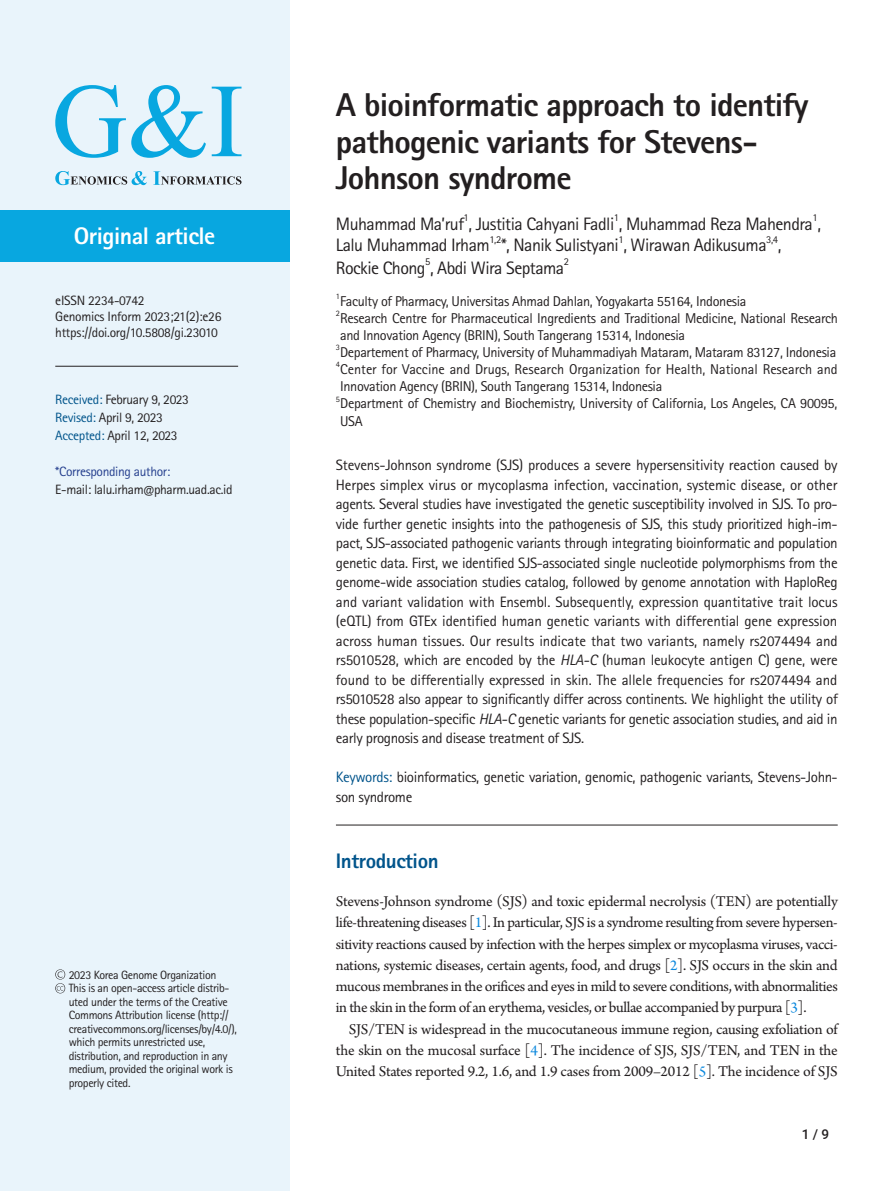
<style>
.page{position:relative;width:893px;height:1191px;background:#fff}
.page>*{position:absolute;margin:0;border:0;box-sizing:border-box;transform-origin:0 0}
.article-title{font:800 33px/36.3px "Rotis Sans Serif Std";letter-spacing:-.025em;color:#231f20}
.subject{font:800 24px "Rotis Sans Serif Std";letter-spacing:-.02em;color:#fff}
.body-title{font:800 21px "Rotis Sans Serif Std";letter-spacing:-.02em;color:#00548b}
.contrib-group{font:18px "Rotis Sans Serif Std";letter-spacing:-.03em;color:#231f20}
.body{font:15.75px/21.3px "Arno Pro";letter-spacing:-.025em;color:#231f20;text-align:justify}
.abstract{font:15px/19.5px "Rotis Sans Serif Std";letter-spacing:-.025em;color:#231f20;text-align:justify}
.aff{font:14.25px/17.1px "Rotis Sans Serif Std";letter-spacing:-.025em;color:#231f20}
.aff-2{font:14.25px/17.1px "Rotis Sans Serif Std";color:#231f20}
.date-published{font:13.5px "Rotis Sans Serif Std";letter-spacing:-.025em;color:#231f20}
.doi{font:13.5px "Rotis Sans Serif Std";letter-spacing:-.02em;color:#231f20}
.date-published-2{font:13.5px "Rotis Sans Serif Std";letter-spacing:-.025em;color:#253f8e}
.t1{font:500 13.5px "Roboto";color:#231f20}
.t2{font:12px/13.5px "Rotis Sans Serif Std";letter-spacing:-.03em;color:#231f20}
.contrib-group-2{font:10.5px "Rotis Sans Serif Std";color:#231f20}
.aff-3{font:8.25px "Rotis Sans Serif Std";color:#231f20}
.s1{color:#00548b}
.s2{font-style:italic}
.s3{color:#0b88de}
</style>
<div class="page">
<div style="left:0;top:0;width:289px;height:1191px;background:#e9f4fb"></div>
<svg style="left:55px;top:171px;width:187px;height:14px"></svg>
<svg style="left:55px;top:85px;width:151px;height:73px"></svg>
<svg style="left:212px;top:87px;width:30px;height:69px"></svg>
<hr style="left:55px;top:366px;width:183px;height:1px;background:#231f20">
<svg style="left:55px;top:969px;width:10px;height:24px"></svg>
<hr style="left:336px;top:824px;width:502px;height:1px;background:#231f20">
<div style="left:0;top:210px;width:289px;height:51px;background:#08a7e0"></div>
<p class="subject" style="left:74px;top:220px;width:143px">Original article</p>
<p class="doi" style="left:55px;top:292px;width:91px">eISSN 2234-0742</p>
<p class="doi" style="left:55px;top:308px;width:168px">Genomics Inform 2023;21(2):e26</p>
<p class="doi" style="left:55px;top:325px;width:164px">https://doi.org/10.5808/gi.23010</p>
<p class="date-published" style="left:55px;top:391px;width:135px"><span class="s1">Received:</span> February 9, 2023</p>
<p class="date-published" style="left:55px;top:409px;width:109px"><span class="s1">Revised:</span> April 9, 2023</p>
<p class="date-published" style="left:55px;top:427px;width:124px"><span class="s1">Accepted:</span> April 12, 2023</p>
<p class="date-published-2" style="left:55px;top:463px;width:117px">*Corresponding author:</p>
<p class="date-published" style="left:55px;top:481px;width:179px">E-mail: lalu.irham@pharm.uad.ac.id</p>
<p class="t2" style="left:69px;top:968px;width:170px">2023 Korea Genome Organization<br>This is an open-access article distrib&shy;uted under the terms of the Creative Commons Attribution license (http:// creativecommons.org/licenses/by/4.0/), which permits unrestricted use, distribution, and reproduction in any medium, provided the original work is properly cited.</p>
<p class="article-title" style="left:336px;top:86px;width:474px">A bioinformatic approach to identify pathogenic variants for Stevens-<br>Johnson syndrome</p>
<p class="contrib-group" style="left:336px;top:213px;width:487px">Muhammad Ma’ruf , Justitia Cahyani Fadli , Muhammad Reza Mahendra ,</p>
<p class="contrib-group-2" style="left:463px;top:211px;width:7px">1</p>
<p class="contrib-group-2" style="left:614px;top:211px;width:7px">1</p>
<p class="contrib-group-2" style="left:812px;top:211px;width:7px">1</p>
<p class="contrib-group" style="left:336px;top:234px;width:155px">Lalu Muhammad Irham</p>
<p class="contrib-group-2" style="left:489px;top:233px;width:14px">1,2</p>
<p class="contrib-group" style="left:501px;top:234px;width:267px">*, Nanik Sulistyani , Wirawan Adikusuma</p>
<p class="contrib-group-2" style="left:618px;top:233px;width:7px">1</p>
<p class="contrib-group-2" style="left:766px;top:233px;width:14px">3,4</p>
<p class="contrib-group" style="left:778px;top:234px;width:5px">,</p>
<p class="contrib-group-2" style="left:425px;top:255px;width:7px">5</p>
<p class="contrib-group-2" style="left:564px;top:255px;width:7px">2</p>
<p class="contrib-group" style="left:336px;top:257px;width:230px">Rockie Chong , Abdi Wira Septama</p>
<p class="aff-3" style="left:336px;top:291px;width:6px">1</p>
<p class="aff" style="left:340px;top:292px;width:408px">Faculty of Pharmacy, Universitas Ahmad Dahlan, Yogyakarta 55164, Indonesia</p>
<p class="aff-3" style="left:336px;top:308px;width:6px">2</p>
<p class="aff" style="left:340px;top:309px;width:499px">Research Centre for Pharmaceutical Ingredients and Traditional Medicine, National Research and Innovation Agency (BRIN), South Tangerang 15314, Indonesia</p>
<p class="aff-3" style="left:336px;top:342px;width:6px">3</p>
<p class="aff" style="left:340px;top:344px;width:498px">Departement of Pharmacy, University of Muhammadiyah Mataram, Mataram 83127, Indonesia</p>
<p class="aff-3" style="left:336px;top:360px;width:6px">4</p>
<p class="aff-2" style="left:340px;top:361px;width:499px">Center for Vaccine and Drugs, Research Organization for Health, National Research and<br>Innovation Agency (BRIN), South Tangerang 15314, Indonesia</p>
<p class="aff-3" style="left:336px;top:394px;width:6px">5</p>
<p class="aff" style="left:340px;top:395px;width:499px">Department of Chemistry and Biochemistry, University of California, Los Angeles, CA 90095,<br>USA</p>
<p class="abstract" style="left:336px;top:455px;width:503px">Stevens-Johnson syndrome (SJS) produces a severe hypersensitivity reaction caused by Herpes simplex virus or mycoplasma infection, vaccination, systemic disease, or other agents. Several studies have investigated the genetic susceptibility involved in SJS. To pro&shy;vide further genetic insights into the pathogenesis of SJS, this study prioritized high-im&shy;pact, SJS-associated pathogenic variants through integrating bioinformatic and population genetic data. First, we identified SJS-associated single nucleotide polymorphisms from the genome-wide association studies catalog, followed by genome annotation with HaploReg and variant validation with Ensembl. Subsequently, expression quantitative trait locus (eQTL) from GTEx identified human genetic variants with differential gene expression across human tissues. Our results indicate that two variants, namely rs2074494 and rs5010528, which are encoded by the <span class="s2">HLA-C</span> (human leukocyte antigen C) gene, were found to be differentially expressed in skin. The allele frequencies for rs2074494 and rs5010528 also appear to significantly differ across continents. We highlight the utility of these population-specific <span class="s2">HLA-C</span> genetic variants for genetic association studies, and aid in early prognosis and disease treatment of SJS.</p>
<p class="abstract" style="left:336px;top:767px;width:503px"><span class="s1">Keywords:</span> bioinformatics, genetic variation, genomic, pathogenic variants, Stevens-John&shy;son syndrome</p>
<p class="body-title" style="left:336px;top:848px;width:104px">Introduction</p>
<p class="body" style="left:336px;top:891px;width:503px">Stevens-Johnson syndrome (SJS) and toxic epidermal necrolysis (TEN) are potentially life-threatening diseases [<span class="s3">1</span>]. In particular, SJS is a syndrome resulting from severe hypersen&shy;sitivity reactions caused by infection with the herpes simplex or mycoplasma viruses, vacci&shy;nations, systemic diseases, certain agents, food, and drugs [<span class="s3">2</span>]. SJS occurs in the skin and mucous membranes in the orifices and eyes in mild to severe conditions, with abnormalities in the skin in the form of an erythema, vesicles, or bullae accompanied by purpura [<span class="s3">3</span>].</p>
<p class="body" style="left:336px;top:1019px;width:503px;text-indent:13px">SJS/TEN is widespread in the mucocutaneous immune region, causing exfoliation of the skin on the mucosal surface [<span class="s3">4</span>]. The incidence of SJS, SJS/TEN, and TEN in the United States reported 9.2, 1.6, and 1.9 cases from 2009–2012 [<span class="s3">5</span>]. The incidence of SJS</p>
<p class="t1" style="left:802px;top:1124px;width:29px">1 / 9</p>
</div>
